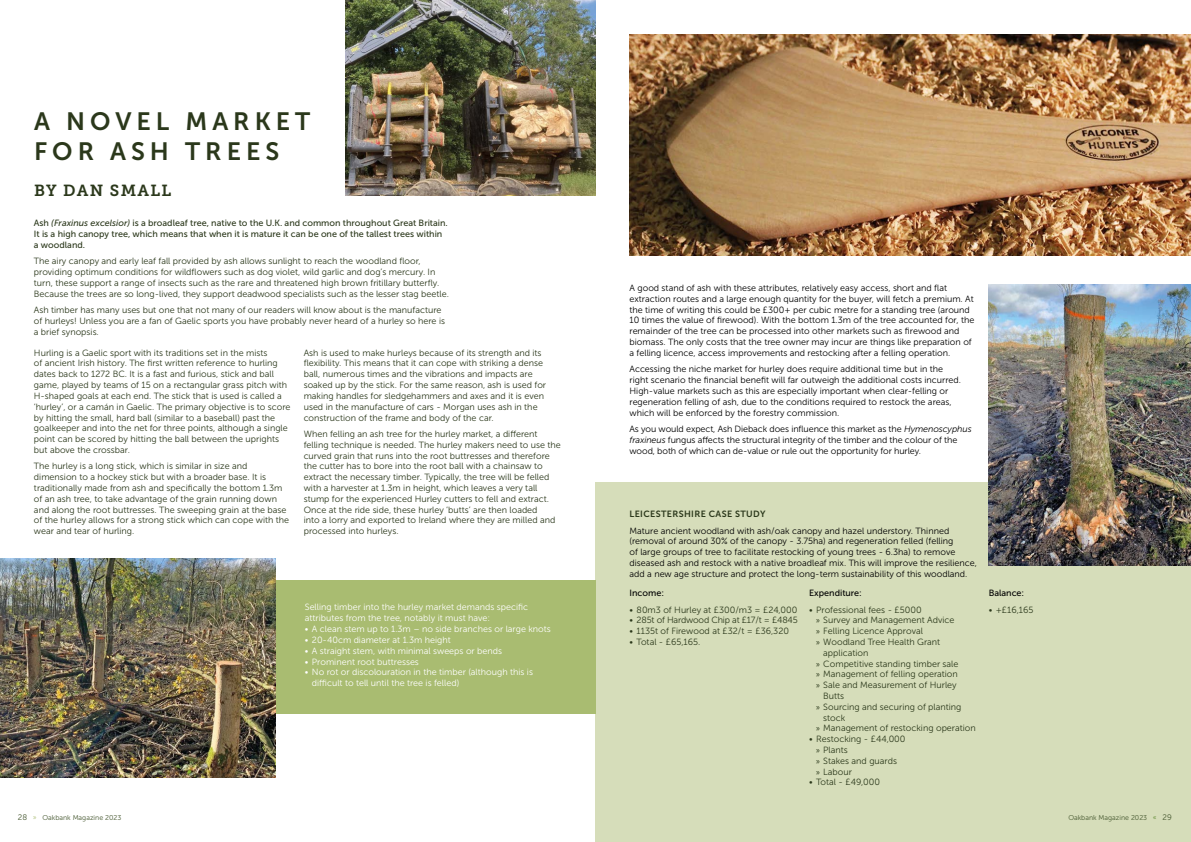
<style>
.page{position:relative;width:1191px;height:842px;background:#fff}
.page>*{position:absolute;margin:0;border:0;box-sizing:border-box;transform-origin:0 0}
.t1{font:25px/30px "Museo Sans 700";letter-spacing:.2em;color:#2b381b}
.t2{font:16px "Museo Slab 700";letter-spacing:.08em;color:#2b381b}
.t3{font:9px/10.8px "Museo Sans 300";color:#2b381b}
.t4{font:9px/10.8px "Museo Sans 300";color:#000}
.t5{font:9px/10.8px "Museo Sans 300";color:#fff}
.t6{font:9px/10.8px "Museo Sans 500";color:#2b381b}
.t7{font:9px "Museo Sans 300";letter-spacing:-.02em;color:#2b381b}
.t8{font:9px "Museo Sans 500";color:#000}
.t9{font:9px "Museo Sans 700";letter-spacing:.04em;color:#2b381b}
.t10{font:7px "Museo Sans 300";color:#44562e}
.s1{font-style:italic}
.s2{font-size:8px}
.s3{color:#a9bc71}
.s4{font-family:"Myriad Pro"}
.s5{color:#5c882f}
</style>
<div class="page">
<div style="left:595px;top:482px;width:596px;height:360px;background:#d6ddba"></div>
<div style="left:208px;top:580px;width:387px;height:133px;background:#a9bc71"></div>
<img style="left:0;top:558px;width:275px;height:220px">
<img style="left:988px;top:284px;width:203px;height:281px">
<img style="left:629px;top:34px;width:562px;height:222px">
<img style="left:345px;top:0;width:250px;height:196px">
<h1 class="t1" style="left:34px;top:106px;width:278px">A NOVEL MARKET<br>FOR ASH TREES</h1>
<h2 class="t2" style="left:34px;top:181px;width:139px">BY DAN SMALL</h2>
<p class="t6" style="left:34px;top:218px;width:415px">Ash <span class="s1">(Fraxinus excelsior)</span> is a broadleaf tree, native to the U.K. and common throughout Great Britain.<br>It is a high canopy tree, which means that when it is mature it can be one of the tallest trees within a woodland.</p>
<p class="t3" style="left:34px;top:256px;width:416px">The airy canopy and early leaf fall provided by ash allows sunlight to reach the woodland floor, providing optimum conditions for wildflowers such as dog violet, wild garlic and dog’s mercury. In turn, these support a range of insects such as the rare and threatened high brown fritillary butterfly.<br>Because the trees are so long-lived, they support deadwood specialists such as the lesser stag beetle.</p>
<p class="t3" style="left:34px;top:305px;width:413px">Ash timber has many uses but one that not many of our readers will know about is the manufacture of hurleys! Unless you are a fan of Gaelic sports you have probably never heard of a hurley so here is a brief synopsis.</p>
<p class="t3" style="left:34px;top:347px;width:258px">Hurling is a Gaelic sport with its traditions set in the mists<br>of ancient Irish history. The first written reference to hurling dates back to 1272 BC. It is a fast and furious, stick and ball game, played by teams of 15 on a rectangular grass pitch with H-shaped goals at each end. The stick that is used is called a ‘hurley’, or a camán in Gaelic. The primary objective is to score by hitting the small, hard ball (similar to a baseball) past the goalkeeper and into the net for three points, although a single point can be scored by hitting the ball between the uprights but above the crossbar.</p>
<p class="t3" style="left:34px;top:461px;width:257px">The hurley is a long stick, which is similar in size and dimension to a hockey stick but with a broader base. It is traditionally made from ash and specifically the bottom 1.3m of an ash tree, to take advantage of the grain running down and along the root buttresses. The sweeping grain at the base of the hurley allows for a strong stick which can cope with the wear and tear of hurling.</p>
<p class="t3" style="left:304px;top:347px;width:244px">Ash is used to make hurleys because of its strength and its flexibility. This means that it can cope with striking a dense ball, numerous times and the vibrations and impacts are soaked up by the stick. For the same reason, ash is used for making handles for sledgehammers and axes and it is even used in the manufacture of cars - Morgan uses ash in the construction of the frame and body of the car.</p>
<p class="t3" style="left:304px;top:428px;width:259px">When felling an ash tree for the hurley market, a different felling technique is needed. The hurley makers need to use the curved grain that runs into the root buttresses and therefore the cutter has to bore into the root ball with a chainsaw to extract the necessary timber. Typically, the tree will be felled with a harvester at 1.3m in height, which leaves a very tall stump for the experienced Hurley cutters to fell and extract.<br>Once at the ride side, these hurley ‘butts’ are then loaded<br>into a lorry and exported to Ireland where they are milled and processed into hurleys.</p>
<p class="t5" style="left:305px;top:602px;width:225px">Selling timber into the hurley market demands specific attributes from the tree, notably it must have:</p>
<p class="t5" style="left:305px;top:624px;width:247px">• A clean stem up to 1.3m – no side branches or large knots</p>
<p class="t5" style="left:305px;top:634px;width:147px">• 20-40cm diameter at 1.3m height</p>
<p class="t5" style="left:305px;top:645px;width:199px">• A straight stem, with minimal sweeps or bends</p>
<p class="t5" style="left:305px;top:656px;width:116px">• Prominent root buttresses</p>
<p class="t5" style="left:312px;top:667px;width:223px;text-indent:-7px">• No rot or discolouration in the timber (although this is difficult to tell until the tree is felled)</p>
<p class="t10" style="left:18px;top:814px;width:105px"><span class="s2">28</span> <span class="s3">»</span> Oakbank Magazine 2023</p>
<p class="t4" style="left:629px;top:283px;width:346px">A good stand of ash with these attributes, relatively easy access, short and flat extraction routes and a large enough quantity for the buyer, will fetch a premium. At the time of writing this could be £300+ per cubic metre for a standing tree (around 10 times the value of firewood). With the bottom 1.3m of the tree accounted for, the remainder of the tree can be processed into other markets such as firewood and biomass. The only costs that the tree owner may incur are things like preparation of a felling licence, access improvements and restocking after a felling operation.</p>
<p class="t4" style="left:629px;top:364px;width:333px">Accessing the niche market for hurley does require additional time but in the right scenario the financial benefit will far outweigh the additional costs incurred.<br>High-value markets such as this are especially important when clear-felling or regeneration felling of ash, due to the conditions required to restock the areas, which will be enforced by the forestry commission.</p>
<p class="t4" style="left:629px;top:424px;width:344px">As you would expect, Ash Dieback does influence this market as the <span class="s1">Hymenoscyphus fraxineus</span> fungus affects the structural integrity of the timber and the colour of the wood, both of which can de-value or rule out the opportunity for hurley.</p>
<p class="t9" style="left:629px;top:509px;width:137px">LEICESTERSHIRE CASE STUDY</p>
<p class="t4" style="left:629px;top:525px;width:349px">Mature ancient woodland with ash/oak canopy and hazel understory. Thinned (removal of around 30% of the canopy - 3.75ha) and regeneration felled (felling<br>of large groups of tree to facilitate restocking of young trees - 6.3ha) to remove diseased ash and restock with a native broadleaf mix. This will improve the resilience, add a new age structure and protect the long-term sustainability of this woodland.</p>
<p class="t8" style="left:629px;top:588px;width:36px">Income:</p>
<p class="t3" style="left:629px;top:604px;width:169px">• 80m3 of Hurley at £300/m3 = £24,000</p>
<p class="t7" style="left:629px;top:615px;width:170px">• 285t of Hardwood Chip at £17/t = £4845</p>
<p class="t3" style="left:629px;top:626px;width:161px">• 1135t of Firewood at £32/t = £36,320</p>
<p class="t3" style="left:629px;top:636px;width:72px">• Total - £65,165.</p>
<p class="t8" style="left:809px;top:588px;width:54px">Expenditure:</p>
<p class="t3" style="left:809px;top:604px;width:114px">• Professional fees - £5000</p>
<p class="t3" style="left:816px;top:615px;width:140px"><span class="s4">»</span> Survey and Management Advice</p>
<p class="t3" style="left:816px;top:626px;width:108px"><span class="s4">»</span> Felling Licence Approval</p>
<p class="t3" style="left:816px;top:636px;width:126px"><span class="s4">»</span> Woodland Tree Health Grant</p>
<p class="t3" style="left:823px;top:647px;width:47px">application</p>
<p class="t3" style="left:816px;top:658px;width:144px"><span class="s4">»</span> Competitive standing timber sale</p>
<p class="t3" style="left:816px;top:669px;width:143px"><span class="s4">»</span> Management of felling operation</p>
<p class="t3" style="left:816px;top:680px;width:142px"><span class="s4">»</span> Sale and Measurement of Hurley</p>
<p class="t3" style="left:823px;top:690px;width:22px">Butts</p>
<p class="t3" style="left:816px;top:701px;width:147px"><span class="s4">»</span> Sourcing and securing of planting</p>
<p class="t3" style="left:823px;top:712px;width:24px">stock</p>
<p class="t3" style="left:816px;top:723px;width:161px"><span class="s4">»</span> Management of restocking operation</p>
<p class="t3" style="left:816px;top:734px;width:91px;text-indent:-7px">• Restocking - £44,000 <span class="s4">»</span> Plants<br><span class="s4">»</span> Stakes and guards<br><span class="s4">»</span> Labour</p>
<p class="t3" style="left:809px;top:777px;width:72px">• Total - £49,000</p>
<p class="t8" style="left:988px;top:588px;width:37px">Balance:</p>
<p class="t3" style="left:988px;top:604px;width:46px">• +£16,165</p>
<p class="t10" style="left:1068px;top:814px;width:105px">Oakbank Magazine 2023 <span class="s5">«</span> <span class="s2">29</span></p>
</div>
